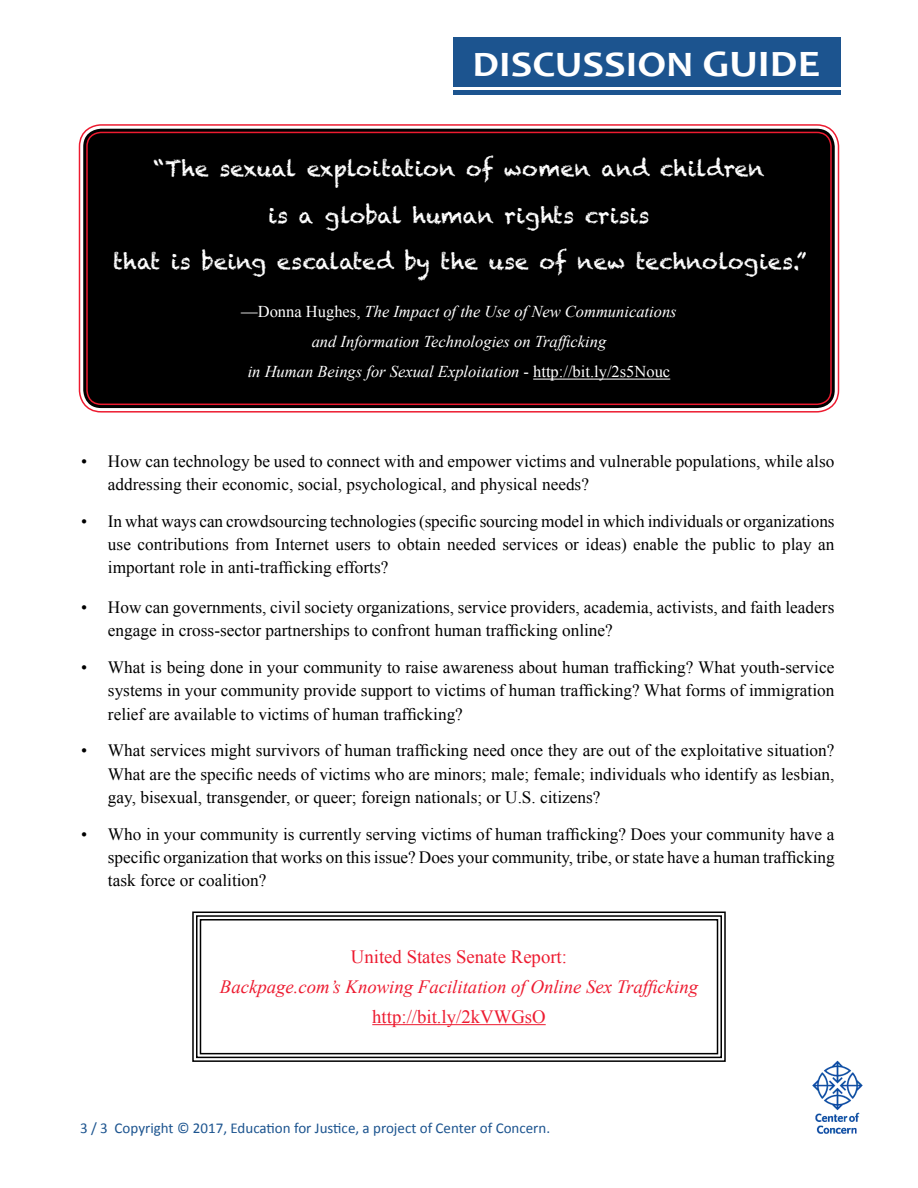
<style>
.page{position:relative;width:918px;height:1188px;background:#fff}
.page>*{position:absolute;margin:0;border:0;box-sizing:border-box;transform-origin:0 0}
.t1{font:700 36px "Candara";color:#fff;scale:1.15 1}
.t2{font:21.75px/46.5px "Chalkduster";color:#fff;text-align:center}
.t3{font:italic 18.75px "Times New Roman";color:#ed1b30}
.t4{font:18.75px "Times New Roman";color:#ed1b30}
.t5{font:17.25px/23.2px "Times New Roman";color:#000;text-align:justify}
.t6{font:italic 16.5px/30px "Times New Roman";color:#fff;text-align:center}
.t7{font:15px "Calibri";color:#1c548f}
.s1{font-size:37.5px}
.s2{font-style:normal}
</style>
<div class="page">
<div style="left:453px;top:38px;width:387px;height:49px;background:#1c548f"></div>
<hr style="left:453px;top:90px;width:387px;height:4px;background:#1c548f">
<img style="left:812px;top:1060px;width:51px;height:74px">
<svg style="left:192px;top:911px;width:534px;height:151px"></svg>
<div style="left:196px;top:915px;width:526px;height:143px;border:2px solid #000"></div>
<div style="left:200px;top:919px;width:518px;height:135px;border:2px solid #000"></div>
<div style="left:83px;top:129px;width:752px;height:279px;background:#000;border-radius:18px"></div>
<div style="left:79px;top:124px;width:760px;height:289px;border:2px solid #ed1b30;border-radius:22px"></div>
<div style="left:86px;top:132px;width:746px;height:273px;border:2px solid #ed1b30;border-radius:14px"></div>
<hr style="left:533px;top:379px;width:137px;height:1px;background:#fff">
<h1 class="t1" style="left:472px;top:41px;width:304px">DISCUSSION <span class="s1">GUIDE</span></h1>
<p class="t2" style="left:113px;top:146px;width:695px">“The sexual exploitation of women and children<br>is a global human rights crisis<br>that is being escalated by the use of new technologies.”</p>
<p class="t6" style="left:241px;top:296px;width:437px"><span class="s2">—Donna Hughes,</span> The Impact of the Use of New Communications and Information Technologies on Trafficking<br>in Human Beings for Sexual Exploitation <span class="s2">- http://bit.ly/2s5Nouc</span></p>
<p class="t5" style="left:108px;top:449px;width:728px;text-indent:-27px">• How can technology be used to connect with and empower victims and vulnerable populations, while also addressing their economic, social, psychological, and physical needs?</p>
<p class="t5" style="left:108px;top:509px;width:728px;text-indent:-27px">• In what ways can crowdsourcing technologies (specific sourcing model in which individuals or organizations use contributions from Internet users to obtain needed services or ideas) enable the public to play an important role in anti-trafficking efforts?</p>
<p class="t5" style="left:108px;top:595px;width:728px;text-indent:-27px">• How can governments, civil society organizations, service providers, academia, activists, and faith leaders engage in cross-sector partnerships to confront human trafficking online?</p>
<p class="t5" style="left:108px;top:655px;width:728px;text-indent:-27px">• What is being done in your community to raise awareness about human trafficking? What youth-service systems in your community provide support to victims of human trafficking? What forms of immigration relief are available to victims of human trafficking?</p>
<p class="t5" style="left:108px;top:739px;width:728px;text-indent:-27px">• What services might survivors of human trafficking need once they are out of the exploitative situation?<br>What are the specific needs of victims who are minors; male; female; individuals who identify as lesbian, gay, bisexual, transgender, or queer; foreign nationals; or U.S. citizens?</p>
<p class="t5" style="left:108px;top:822px;width:728px;text-indent:-27px">• Who in your community is currently serving victims of human trafficking? Does your community have a specific organization that works on this issue? Does your community, tribe, or state have a human trafficking task force or coalition?</p>
<p class="t4" style="left:351px;top:944px;width:218px">United States Senate Report:</p>
<p class="t3" style="left:220px;top:973px;width:480px">Backpage.com’s Knowing Facilitation of Online Sex Trafficking</p>
<p class="t4" style="left:372px;top:1004px;width:175px">http://bit.ly/2kVWGsO</p>
<p class="t7" style="left:80px;top:1119px;width:472px">3 / 3 Copyright © 2017, Education for Justice, a project of Center of Concern.</p>
</div>
